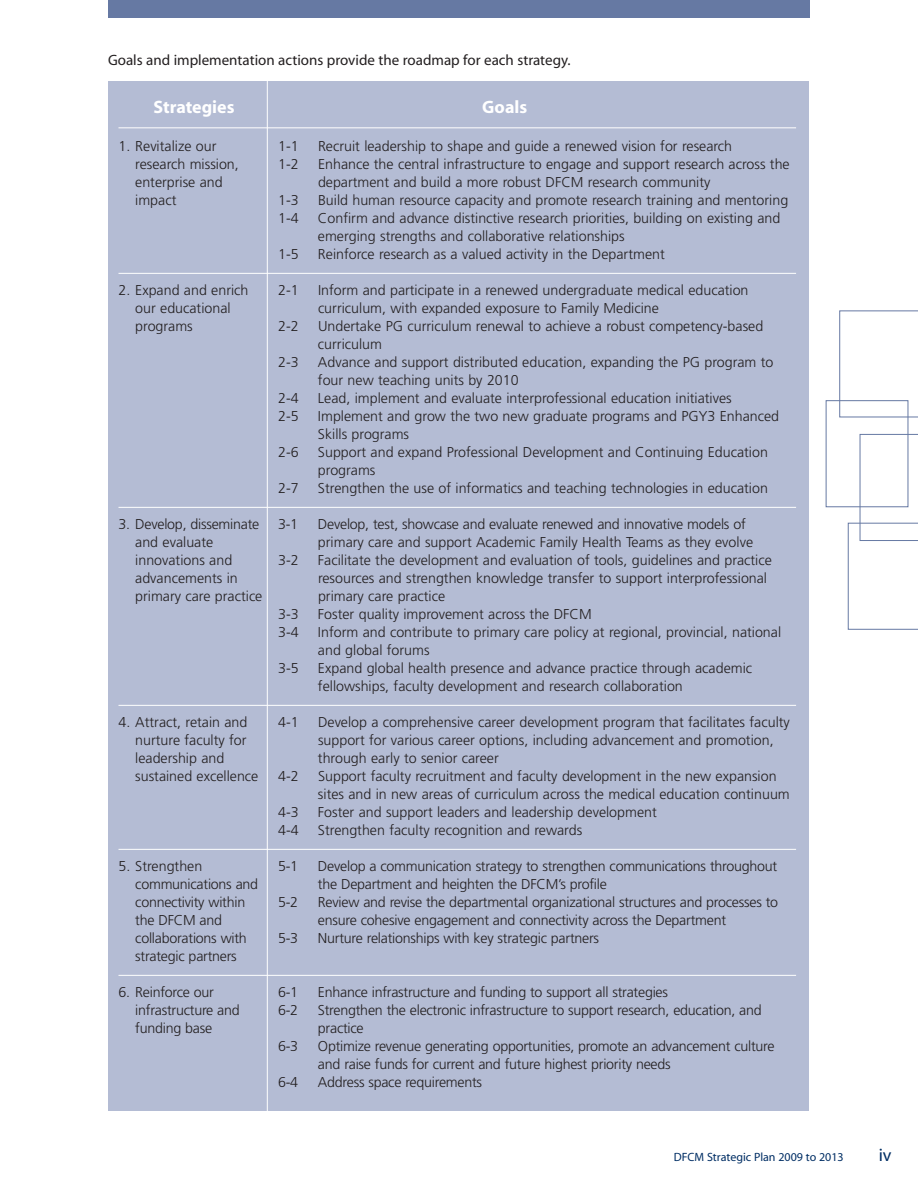
<style>
.page{position:relative;width:918px;height:1188px;background:#fff}
.page>*{position:absolute;margin:0;border:0;box-sizing:border-box;transform-origin:0 0}
.t1{font:700 18px "Myriad";color:#fff}
.t2{font:18px "Myriad";color:#002e64}
.t3{font:15px "Myriad";color:#231f20}
.t4{font:300 14.25px/18px "Frutiger";color:#231f20}
.t5{font:12px "Myriad";color:#002e64}
</style>
<div class="page">
<div style="left:108px;top:0;width:702px;height:17px;background:#6679a3"></div>
<div style="left:826px;top:400px;width:82px;height:107px;border:1px solid #6679a3"></div>
<svg style="left:839px;top:311px;width:79px;height:106px"></svg>
<svg style="left:848px;top:434px;width:70px;height:196px"></svg>
<div style="left:108px;top:81px;width:701px;height:1030px;background:#b4bcd4"></div>
<hr style="left:118px;top:127px;width:678px;height:1px;background:#fff">
<hr style="left:118px;top:273px;width:678px;height:1px;background:#fff">
<hr style="left:118px;top:507px;width:678px;height:1px;background:#fff">
<hr style="left:118px;top:705px;width:678px;height:1px;background:#fff">
<hr style="left:118px;top:849px;width:678px;height:1px;background:#fff">
<hr style="left:118px;top:975px;width:678px;height:1px;background:#fff">
<hr style="left:267px;top:81px;width:1px;height:1031px;background:#fff">
<p class="t3" style="left:108px;top:54px;width:464px">Goals and implementation actions provide the roadmap for each strategy.</p>
<p class="t1" style="left:154px;top:100px;width:83px">Strategies</p>
<p class="t1" style="left:482px;top:100px;width:47px">Goals</p>
<p class="t4" style="left:118px;top:138px;width:99px">1. Revitalize our</p>
<p class="t4" style="left:278px;top:138px;width:22px">1-1</p>
<p class="t4" style="left:318px;top:138px;width:416px">Recruit leadership to shape and guide a renewed vision for research</p>
<p class="t4" style="left:135px;top:156px;width:105px">research mission,</p>
<p class="t4" style="left:278px;top:156px;width:22px">1-2</p>
<p class="t4" style="left:318px;top:156px;width:473px">Enhance the central infrastructure to engage and support research across the</p>
<p class="t4" style="left:135px;top:174px;width:89px">enterprise and</p>
<p class="t4" style="left:318px;top:174px;width:394px">department and build a more robust DFCM research community</p>
<p class="t4" style="left:135px;top:192px;width:43px">impact</p>
<p class="t4" style="left:278px;top:192px;width:22px">1-3</p>
<p class="t4" style="left:318px;top:192px;width:472px">Build human resource capacity and promote research training and mentoring</p>
<p class="t4" style="left:278px;top:210px;width:22px">1-4</p>
<p class="t4" style="left:318px;top:210px;width:464px">Confirm and advance distinctive research priorities, building on existing and emerging strengths and collaborative relationships</p>
<p class="t4" style="left:278px;top:246px;width:22px">1-5</p>
<p class="t4" style="left:318px;top:246px;width:348px">Reinforce research as a valued activity in the Department</p>
<p class="t4" style="left:118px;top:282px;width:132px">2. Expand and enrich</p>
<p class="t4" style="left:278px;top:282px;width:22px">2-1</p>
<p class="t4" style="left:318px;top:282px;width:432px">Inform and participate in a renewed undergraduate medical education</p>
<p class="t4" style="left:135px;top:300px;width:97px">our educational</p>
<p class="t4" style="left:318px;top:300px;width:343px">curriculum, with expanded exposure to Family Medicine</p>
<p class="t4" style="left:135px;top:318px;width:59px">programs</p>
<p class="t4" style="left:278px;top:318px;width:22px">2-2</p>
<p class="t4" style="left:318px;top:318px;width:447px">Undertake PG curriculum renewal to achieve a robust competency-based curriculum</p>
<p class="t4" style="left:278px;top:354px;width:22px">2-3</p>
<p class="t4" style="left:318px;top:354px;width:457px">Advance and support distributed education, expanding the PG program to four new teaching units by 2010</p>
<p class="t4" style="left:278px;top:390px;width:22px">2-4</p>
<p class="t4" style="left:318px;top:390px;width:415px">Lead, implement and evaluate interprofessional education initiatives</p>
<p class="t4" style="left:278px;top:408px;width:22px">2-5</p>
<p class="t4" style="left:318px;top:408px;width:463px">Implement and grow the two new graduate programs and PGY3 Enhanced<br>Skills programs</p>
<p class="t4" style="left:278px;top:444px;width:22px">2-6</p>
<p class="t4" style="left:318px;top:444px;width:451px">Support and expand Professional Development and Continuing Education programs</p>
<p class="t4" style="left:278px;top:480px;width:22px">2-7</p>
<p class="t4" style="left:318px;top:480px;width:451px">Strengthen the use of informatics and teaching technologies in education</p>
<p class="t4" style="left:118px;top:516px;width:142px">3. Develop, disseminate</p>
<p class="t4" style="left:278px;top:516px;width:22px">3-1</p>
<p class="t4" style="left:318px;top:516px;width:429px">Develop, test, showcase and evaluate renewed and innovative models of</p>
<p class="t4" style="left:135px;top:534px;width:79px">and evaluate</p>
<p class="t4" style="left:318px;top:534px;width:437px">primary care and support Academic Family Health Teams as they evolve</p>
<p class="t4" style="left:135px;top:552px;width:98px">innovations and</p>
<p class="t4" style="left:278px;top:552px;width:22px">3-2</p>
<p class="t4" style="left:318px;top:552px;width:455px">Facilitate the development and evaluation of tools, guidelines and practice</p>
<p class="t4" style="left:135px;top:570px;width:104px">advancements in</p>
<p class="t4" style="left:318px;top:570px;width:451px">resources and strengthen knowledge transfer to support interprofessional</p>
<p class="t4" style="left:135px;top:588px;width:129px">primary care practice</p>
<p class="t4" style="left:318px;top:588px;width:129px">primary care practice</p>
<p class="t4" style="left:278px;top:606px;width:22px">3-3</p>
<p class="t4" style="left:318px;top:606px;width:275px">Foster quality improvement across the DFCM</p>
<p class="t4" style="left:278px;top:624px;width:22px">3-4</p>
<p class="t4" style="left:318px;top:624px;width:465px">Inform and contribute to primary care policy at regional, provincial, national and global forums</p>
<p class="t4" style="left:278px;top:660px;width:22px">3-5</p>
<p class="t4" style="left:318px;top:660px;width:436px">Expand global health presence and advance practice through academic fellowships, faculty development and research collaboration</p>
<p class="t4" style="left:118px;top:714px;width:130px">4. Attract, retain and</p>
<p class="t4" style="left:278px;top:714px;width:22px">4-1</p>
<p class="t4" style="left:318px;top:714px;width:473px">Develop a comprehensive career development program that facilitates faculty</p>
<p class="t4" style="left:135px;top:732px;width:113px">nurture faculty for</p>
<p class="t4" style="left:318px;top:732px;width:457px">support for various career options, including advancement and promotion,</p>
<p class="t4" style="left:135px;top:750px;width:91px">leadership and</p>
<p class="t4" style="left:318px;top:750px;width:182px">through early to senior career</p>
<p class="t4" style="left:135px;top:768px;width:125px">sustained excellence</p>
<p class="t4" style="left:278px;top:768px;width:22px">4-2</p>
<p class="t4" style="left:318px;top:768px;width:473px">Support faculty recruitment and faculty development in the new expansion sites and in new areas of curriculum across the medical education continuum</p>
<p class="t4" style="left:278px;top:804px;width:22px">4-3</p>
<p class="t4" style="left:318px;top:804px;width:340px">Foster and support leaders and leadership development</p>
<p class="t4" style="left:278px;top:822px;width:22px">4-4</p>
<p class="t4" style="left:318px;top:822px;width:266px">Strengthen faculty recognition and rewards</p>
<p class="t4" style="left:118px;top:858px;width:85px">5. Strengthen</p>
<p class="t4" style="left:278px;top:858px;width:22px">5-1</p>
<p class="t4" style="left:318px;top:858px;width:461px">Develop a communication strategy to strengthen communications throughout</p>
<p class="t4" style="left:135px;top:876px;width:124px">communications and</p>
<p class="t4" style="left:318px;top:876px;width:290px">the Department and heighten the DFCM’s profile</p>
<p class="t4" style="left:135px;top:894px;width:112px">connectivity within</p>
<p class="t4" style="left:278px;top:894px;width:22px">5-2</p>
<p class="t4" style="left:318px;top:894px;width:462px">Review and revise the departmental organizational structures and processes to</p>
<p class="t4" style="left:135px;top:912px;width:88px">the DFCM and</p>
<p class="t4" style="left:318px;top:912px;width:410px">ensure cohesive engagement and connectivity across the Department</p>
<p class="t4" style="left:135px;top:930px;width:113px">collaborations with</p>
<p class="t4" style="left:278px;top:930px;width:22px">5-3</p>
<p class="t4" style="left:318px;top:930px;width:283px">Nurture relationships with key strategic partners</p>
<p class="t4" style="left:135px;top:948px;width:103px">strategic partners</p>
<p class="t4" style="left:118px;top:984px;width:97px">6. Reinforce our</p>
<p class="t4" style="left:278px;top:984px;width:22px">6-1</p>
<p class="t4" style="left:318px;top:984px;width:352px">Enhance infrastructure and funding to support all strategies</p>
<p class="t4" style="left:135px;top:1002px;width:106px">infrastructure and</p>
<p class="t4" style="left:278px;top:1002px;width:22px">6-2</p>
<p class="t4" style="left:318px;top:1002px;width:445px">Strengthen the electronic infrastructure to support research, education, and</p>
<p class="t4" style="left:135px;top:1020px;width:78px">funding base</p>
<p class="t4" style="left:318px;top:1020px;width:47px">practice</p>
<p class="t4" style="left:278px;top:1038px;width:22px">6-3</p>
<p class="t4" style="left:318px;top:1038px;width:458px">Optimize revenue generating opportunities, promote an advancement culture and raise funds for current and future highest priority needs</p>
<p class="t4" style="left:278px;top:1074px;width:22px">6-4</p>
<p class="t4" style="left:318px;top:1074px;width:166px">Address space requirements</p>
<p class="t5" style="left:674px;top:1152px;width:171px">DFCM Strategic Plan 2009 to 2013</p>
<p class="t2" style="left:879px;top:1148px;width:14px">iv</p>
</div>
